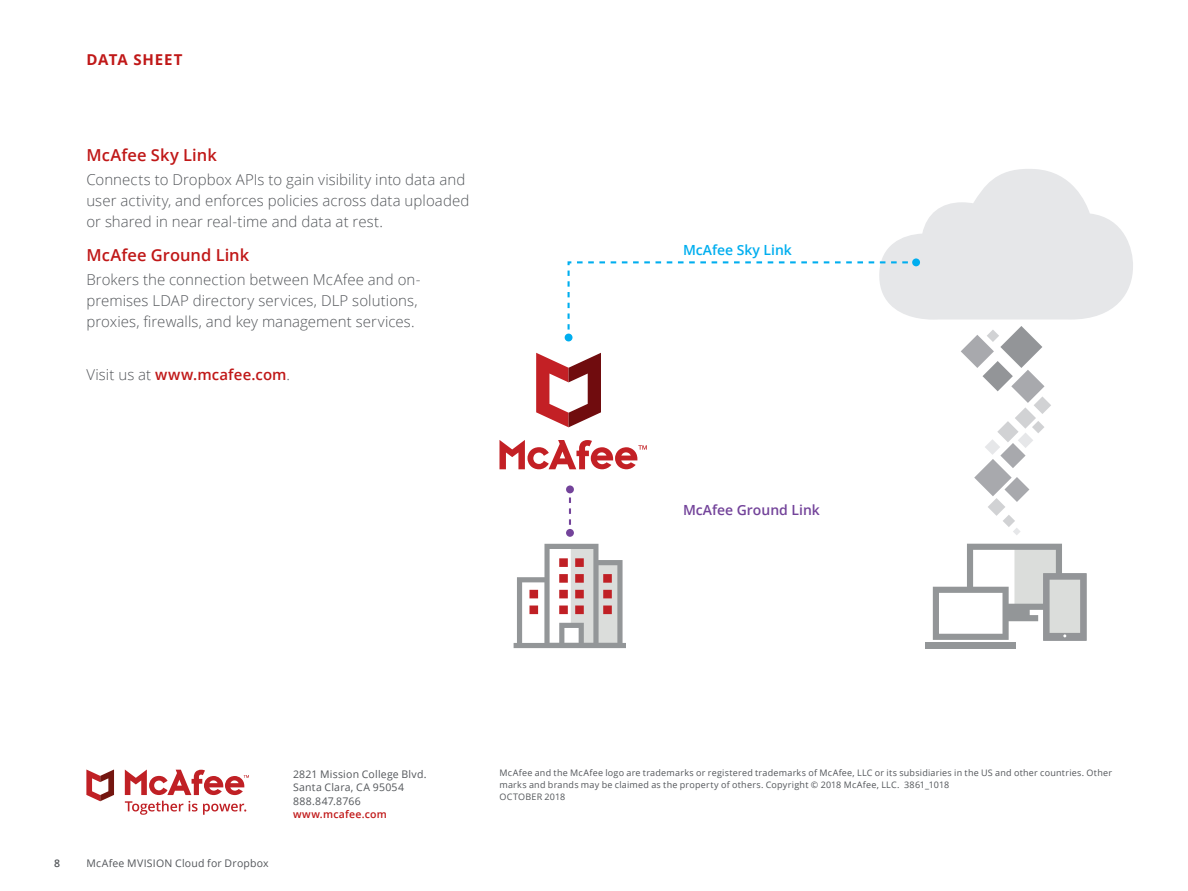
<style>
.page{position:relative;width:1188px;height:891px;background:#fff}
.page>*{position:absolute;margin:0;border:0;box-sizing:border-box;transform-origin:0 0}
.Subhead1{font:600 16.5px "Open Sans";letter-spacing:.005em;color:#c01818}
.Body__Text{font:300 15px/21px "Open Sans";letter-spacing:.005em;color:#53565a}
.Body__Text-2{font:600 15px "Open Sans";letter-spacing:.01em;color:#c01818}
.Type_of_Document{font:700 15px "Open Sans";letter-spacing:.055em;color:#c01818}
.t1{font:600 13.95px "Open Sans";color:#73439a}
.t2{font:600 13.95px "Open Sans";color:#00aeef}
.Address{font:10.5px "Open Sans";letter-spacing:.02em;color:#53565a}
.Footer_-_Title{font:10.5px "Open Sans";letter-spacing:.02em;color:#53565a}
.Address-2{font:600 10.5px "Open Sans";letter-spacing:.02em;color:#c01818}
.Page_Number{font:600 10.5px "Open Sans";color:#53565a}
.Copyright{font:9px/12px "Open Sans";letter-spacing:.025em;color:#53565a}
.s1{font-weight:300;color:#53565a}
</style>
<div class="page">
<svg style="left:125px;top:770px;width:124px;height:25px"></svg>
<svg style="left:86px;top:770px;width:28px;height:31px"></svg>
<svg style="left:125px;top:801px;width:121px;height:14px"></svg>
<svg style="left:569px;top:493px;width:2px;height:32px"></svg>
<div style="left:566px;top:485px;width:8px;height:8px;background:#73439a;border-radius:50%"></div>
<div style="left:566px;top:529px;width:8px;height:8px;background:#73439a;border-radius:50%"></div>
<svg style="left:514px;top:544px;width:112px;height:104px"></svg>
<svg style="left:568px;top:271px;width:2px;height:26px"></svg>
<svg style="left:568px;top:303px;width:2px;height:31px"></svg>
<svg style="left:835px;top:261px;width:28px;height:2px"></svg>
<svg style="left:779px;top:261px;width:28px;height:2px"></svg>
<svg style="left:734px;top:261px;width:28px;height:2px"></svg>
<svg style="left:678px;top:261px;width:28px;height:2px"></svg>
<svg style="left:633px;top:261px;width:17px;height:2px"></svg>
<svg style="left:577px;top:261px;width:28px;height:2px"></svg>
<svg style="left:869px;top:169px;width:264px;height:151px"></svg>
<div style="left:565px;top:334px;width:8px;height:7px;background:#00aeef;border-radius:50%"></div>
<div style="left:912px;top:258px;width:8px;height:8px;background:#00aeef;border-radius:50%"></div>
<svg style="left:961px;top:326px;width:90px;height:209px"></svg>
<div style="left:925px;top:642px;width:91px;height:6px;background:#939698"></div>
<svg style="left:933px;top:544px;width:154px;height:97px"></svg>
<svg style="left:500px;top:440px;width:147px;height:29px"></svg>
<svg style="left:536px;top:353px;width:65px;height:74px"></svg>
<p class="Type_of_Document" style="left:86px;top:49px;width:98px">DATA SHEET</p>
<p class="Subhead1" style="left:86px;top:144px;width:132px">McAfee Sky Link</p>
<p class="Body__Text" style="left:86px;top:168px;width:384px">Connects to Dropbox APIs to gain visibility into data and user activity, and enforces policies across data uploaded or shared in near real-time and data at rest.</p>
<p class="Subhead1" style="left:86px;top:244px;width:164px">McAfee Ground Link</p>
<p class="Body__Text" style="left:86px;top:269px;width:336px">Brokers the connection between McAfee and on&shy;premises LDAP directory services, DLP solutions, proxies, firewalls, and key management services.</p>
<p class="Body__Text-2" style="left:86px;top:364px;width:205px"><span class="s1">Visit us at</span> www.mcafee.com<span class="s1">.</span></p>
<p class="t2" style="left:683px;top:240px;width:110px">McAfee Sky Link</p>
<p class="t1" style="left:683px;top:500px;width:138px">McAfee Ground Link</p>
<p class="Page_Number" style="left:54px;top:856px;width:7px">8</p>
<p class="Footer_-_Title" style="left:86px;top:856px;width:184px">McAfee MVISION Cloud for Dropbox</p>
<p class="Address" style="left:293px;top:767px;width:135px">2821 Mission College Blvd.</p>
<p class="Address" style="left:293px;top:780px;width:113px">Santa Clara, CA 95054</p>
<p class="Address" style="left:293px;top:794px;width:69px">888.847.8766</p>
<p class="Address-2" style="left:293px;top:807px;width:95px">www.mcafee.com</p>
<p class="Copyright" style="left:500px;top:767px;width:614px">McAfee and the McAfee logo are trademarks or registered trademarks of McAfee, LLC or its subsidiaries in the US and other countries. Other marks and brands may be claimed as the property of others. Copyright © 2018 McAfee, LLC. 3861_1018</p>
<p class="Copyright" style="left:500px;top:791px;width:67px">OCTOBER 2018</p>
</div>
